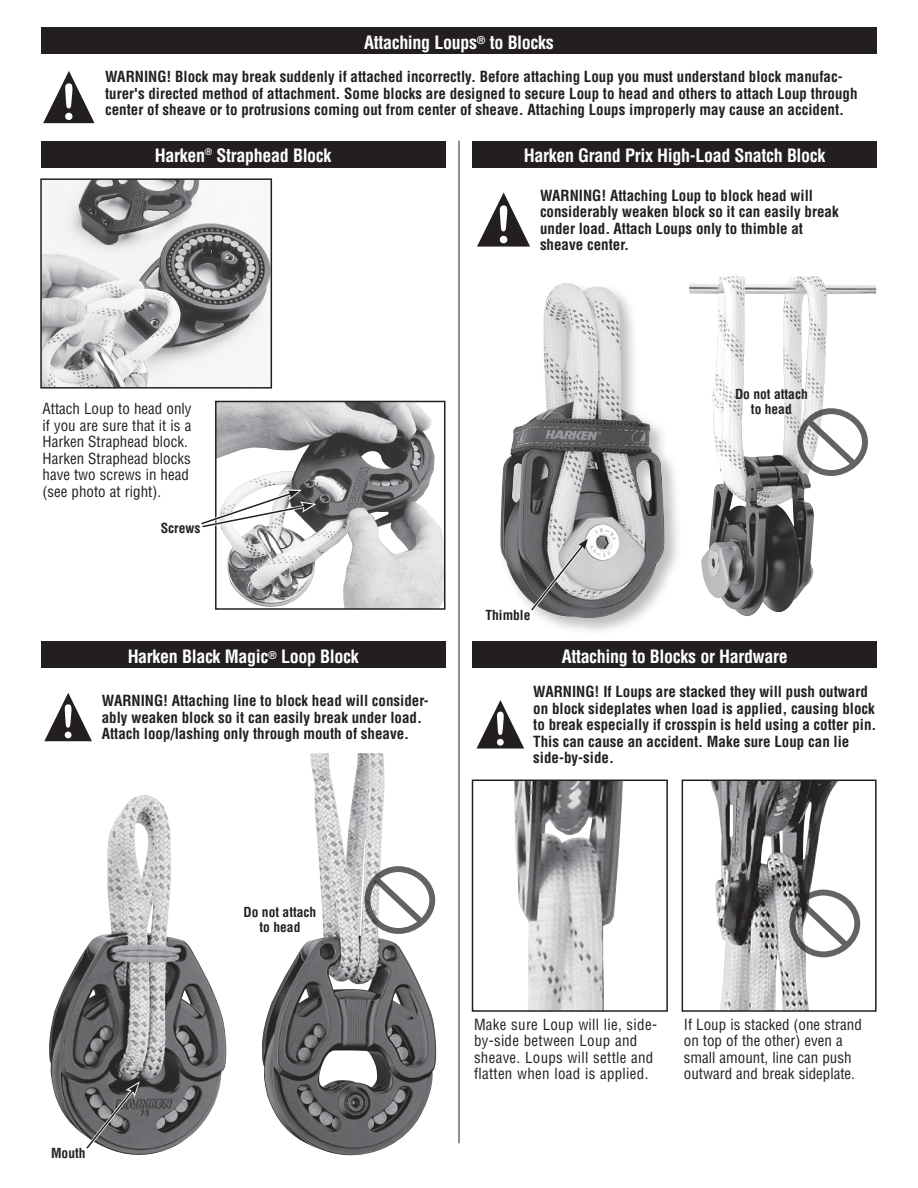
<style>
.page{position:relative;width:918px;height:1188px;background:#fff}
.page>*{position:absolute;margin:0;border:0;box-sizing:border-box;transform-origin:0 0}
.t1{font:700 condensed 18px "Helvetica";letter-spacing:-.02em;color:#fff}
.t2{font:700 condensed 15px/16.5px "Helvetica";color:#231f20}
.t3{font:condensed 15px/16.5px "Helvetica";color:#231f20}
.t4{font:condensed 15px/16.5px "Helvetica";letter-spacing:.02em;color:#231f20}
.t5{font:700 condensed 13.5px/15px "Helvetica";color:#231f20;text-align:center}
</style>
<div class="page">
<hr style="left:459px;top:141px;width:1px;height:1002px;background:#231f20">
<div style="left:41px;top:27px;width:836px;height:27px;background:#231f20"></div>
<svg style="left:43px;top:71px;width:52px;height:52px"></svg>
<div style="left:41px;top:641px;width:405px;height:27px;background:#231f20"></div>
<div style="left:472px;top:141px;width:405px;height:27px;background:#231f20"></div>
<svg style="left:477px;top:192px;width:53px;height:55px"></svg>
<div style="left:472px;top:641px;width:405px;height:27px;background:#231f20"></div>
<div style="left:41px;top:141px;width:405px;height:27px;background:#231f20"></div>
<img style="left:43px;top:181px;width:226px;height:205px">
<div style="left:40px;top:178px;width:232px;height:211px;border:2px solid #231f20"></div>
<img style="left:218px;top:404px;width:225px;height:203px">
<div style="left:215px;top:401px;width:231px;height:209px;border:2px solid #231f20"></div>
<svg style="left:201px;top:489px;width:115px;height:41px"></svg>
<svg style="left:477px;top:700px;width:47px;height:49px"></svg>
<div style="left:498px;top:280px;width:185px;height:356px;background:#231f20;opacity:.3"></div>
<img style="left:500px;top:283px;width:164px;height:335px">
<img style="left:689px;top:276px;width:187px;height:340px">
<svg style="left:528px;top:539px;width:61px;height:75px;background:#909092"></svg>
<img style="left:262px;top:753px;width:174px;height:403px">
<img style="left:49px;top:795px;width:178px;height:360px">
<svg style="left:83px;top:1081px;width:57px;height:71px;background:#6d6e70"></svg>
<img style="left:711px;top:783px;width:126px;height:226px">
<div style="left:682px;top:780px;width:195px;height:232px;border:2px solid #231f20"></div>
<img style="left:514px;top:783px;width:109px;height:226px">
<div style="left:472px;top:780px;width:196px;height:232px;border:2px solid #231f20"></div>
<div style="left:797px;top:408px;width:71px;height:68px;border:6px solid #231f20;border-radius:50%"></div>
<svg style="left:801px;top:413px;width:61px;height:59px"></svg>
<div style="left:364px;top:866px;width:71px;height:68px;border:6px solid #231f20;border-radius:50%"></div>
<svg style="left:368px;top:871px;width:62px;height:59px"></svg>
<div style="left:789px;top:890px;width:71px;height:67px;border:6px solid #231f20;border-radius:50%"></div>
<svg style="left:793px;top:895px;width:62px;height:58px"></svg>
<svg style="left:44px;top:693px;width:48px;height:48px"></svg>
<p class="t1" style="left:364px;top:31px;width:191px">Attaching Loups<sup>®</sup> to Blocks</p>
<p class="t2" style="left:105px;top:68px;width:754px">WARNING! Block may break suddenly if attached incorrectly. Before attaching Loup you must understand block manufac&shy;turer's directed method of attachment. Some blocks are designed to secure Loup to head and others to attach Loup through center of sheave or to protrusions coming out from center of sheave. Attaching Loups improperly may cause an accident.</p>
<p class="t1" style="left:155px;top:145px;width:178px">Harken<sup>®</sup> Straphead Block</p>
<p class="t3" style="left:43px;top:400px;width:150px">Attach Loup to head only if you are sure that it is a<br>Harken Straphead block.<br>Harken Straphead blocks have two screws in head (see photo at right).</p>
<p class="t5" style="left:161px;top:520px;width:41px">Screws</p>
<p class="t1" style="left:128px;top:645px;width:233px">Harken Black Magic<sup>®</sup> Loop Block</p>
<p class="t2" style="left:102px;top:693px;width:329px">WARNING! Attaching line to block head will consider&shy;ably weaken block so it can easily break under load.<br>Attach loop/lashing only through mouth of sheave.</p>
<p class="t1" style="left:524px;top:145px;width:303px">Harken Grand Prix High-Load Snatch Block</p>
<p class="t2" style="left:540px;top:187px;width:300px">WARNING! Attaching Loup to block head will considerably weaken block so it can easily break under load. Attach Loups only to thimble at sheave center.</p>
<p class="t5" style="left:735px;top:386px;width:74px">Do not attach to head</p>
<p class="t5" style="left:485px;top:608px;width:47px">Thimble</p>
<p class="t1" style="left:562px;top:645px;width:227px">Attaching to Blocks or Hardware</p>
<p class="t2" style="left:533px;top:683px;width:345px">WARNING! If Loups are stacked they will push outward on block sideplates when load is applied, causing block to break especially if crosspin is held using a cotter pin.<br>This can cause an accident. Make sure Loup can lie side-by-side.</p>
<p class="t5" style="left:51px;top:1146px;width:36px">Mouth</p>
<p class="t5" style="left:244px;top:904px;width:74px">Do not attach to head</p>
<p class="t4" style="left:474px;top:1016px;width:185px">Make sure Loup will lie, side&shy;by-side between Loup and sheave. Loups will settle and flatten when load is applied.</p>
<p class="t3" style="left:684px;top:1016px;width:180px">If Loup is stacked (one strand on top of the other) even a small amount, line can push outward and break sideplate.</p>
</div>
